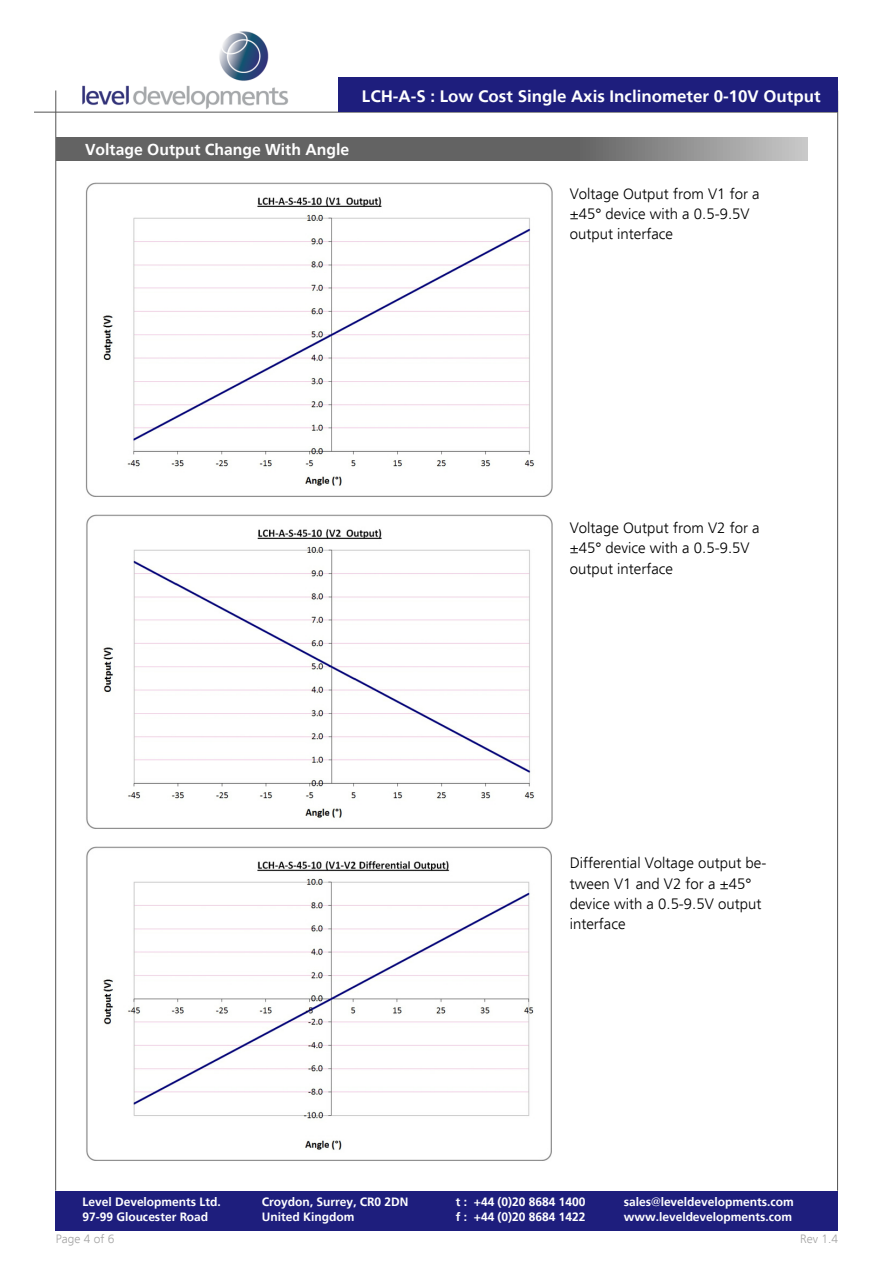
<style>
.page{position:relative;width:893px;height:1263px;background:#fff}
.page>*{position:absolute;margin:0;border:0;box-sizing:border-box;transform-origin:0 0}
.t1{font:700 16.5px "Frutiger";color:#fff}
.t2{font:700 15.75px "Frutiger";color:#fff}
.t3{font:300 15px/20.2px "Frutiger";color:#000}
.t4{font:700 12px/15.1px "Frutiger";color:#fff}
.t5{font:300 12px "Frutiger";color:#a4a4a4}
</style>
<div class="page">
<div style="left:55px;top:1191px;width:783px;height:39px;background:#1e1e7d"></div>
<hr style="left:34px;top:112px;width:804px;height:1px;background:#535353">
<hr style="left:55px;top:90px;width:1px;height:1101px;background:#535353">
<hr style="left:837px;top:91px;width:1px;height:1100px;background:#535353">
<div style="left:339px;top:78px;width:499px;height:34px;background:#1e1e7d"></div>
<img style="left:82px;top:31px;width:207px;height:78px">
<img style="left:85px;top:183px;width:468px;height:314px">
<img style="left:86px;top:514px;width:467px;height:315px">
<img style="left:86px;top:846px;width:466px;height:315px">
<div style="left:803px;top:137px;width:5px;height:24px;background:#c9c9c9"></div>
<div style="left:800px;top:137px;width:5px;height:24px;background:#c8c8c8"></div>
<hr style="left:797px;top:137px;width:4px;height:24px;background:#c6c6c6">
<div style="left:793px;top:137px;width:5px;height:24px;background:#c5c5c5"></div>
<div style="left:790px;top:137px;width:5px;height:24px;background:#c3c3c3"></div>
<div style="left:787px;top:137px;width:5px;height:24px;background:#c2c2c2"></div>
<hr style="left:784px;top:137px;width:4px;height:24px;background:#c0c0c0">
<div style="left:780px;top:137px;width:5px;height:24px;background:#bfbfbf"></div>
<div style="left:777px;top:137px;width:5px;height:24px;background:#bdbdbd"></div>
<div style="left:774px;top:137px;width:5px;height:24px;background:#bcbcbc"></div>
<hr style="left:771px;top:137px;width:4px;height:24px;background:#bbb">
<div style="left:767px;top:137px;width:5px;height:24px;background:#b9b9b9"></div>
<div style="left:764px;top:137px;width:5px;height:24px;background:#b8b8b8"></div>
<div style="left:761px;top:137px;width:5px;height:24px;background:#b6b6b6"></div>
<div style="left:757px;top:137px;width:5px;height:24px;background:#b5b5b5"></div>
<div style="left:754px;top:137px;width:5px;height:24px;background:#b3b3b3"></div>
<div style="left:751px;top:137px;width:5px;height:24px;background:#b2b2b2"></div>
<hr style="left:748px;top:137px;width:4px;height:24px;background:#b0b0b0">
<div style="left:744px;top:137px;width:5px;height:24px;background:#afafaf"></div>
<div style="left:741px;top:137px;width:5px;height:24px;background:#adadad"></div>
<div style="left:738px;top:137px;width:5px;height:24px;background:#acacac"></div>
<hr style="left:735px;top:137px;width:4px;height:24px;background:#aaa">
<div style="left:731px;top:137px;width:5px;height:24px;background:#a9a9a9"></div>
<div style="left:728px;top:137px;width:5px;height:24px;background:#a8a8a8"></div>
<div style="left:725px;top:137px;width:5px;height:24px;background:#a6a6a6"></div>
<hr style="left:722px;top:137px;width:4px;height:24px;background:#a5a5a5">
<div style="left:718px;top:137px;width:5px;height:24px;background:#a3a3a3"></div>
<div style="left:715px;top:137px;width:5px;height:24px;background:#a2a2a2"></div>
<div style="left:712px;top:137px;width:5px;height:24px;background:#a0a0a0"></div>
<hr style="left:709px;top:137px;width:4px;height:24px;background:#9f9f9f">
<div style="left:705px;top:137px;width:5px;height:24px;background:#9d9d9d"></div>
<div style="left:702px;top:137px;width:5px;height:24px;background:#9c9c9c"></div>
<div style="left:699px;top:137px;width:5px;height:24px;background:#9a9a9a"></div>
<hr style="left:696px;top:137px;width:4px;height:24px;background:#999">
<div style="left:692px;top:137px;width:5px;height:24px;background:#989898"></div>
<div style="left:689px;top:137px;width:5px;height:24px;background:#969696"></div>
<hr style="left:686px;top:137px;width:4px;height:24px;background:#959595">
<div style="left:682px;top:137px;width:5px;height:24px;background:#939393"></div>
<div style="left:679px;top:137px;width:5px;height:24px;background:#929292"></div>
<div style="left:676px;top:137px;width:5px;height:24px;background:#909090"></div>
<hr style="left:673px;top:137px;width:4px;height:24px;background:#8f8f8f">
<div style="left:669px;top:137px;width:5px;height:24px;background:#8d8d8d"></div>
<div style="left:666px;top:137px;width:5px;height:24px;background:#8c8c8c"></div>
<div style="left:663px;top:137px;width:5px;height:24px;background:#8a8a8a"></div>
<hr style="left:660px;top:137px;width:4px;height:24px;background:#898989">
<div style="left:656px;top:137px;width:5px;height:24px;background:#888"></div>
<div style="left:653px;top:137px;width:5px;height:24px;background:#868686"></div>
<div style="left:650px;top:137px;width:5px;height:24px;background:#858585"></div>
<hr style="left:647px;top:137px;width:4px;height:24px;background:#838383">
<div style="left:643px;top:137px;width:5px;height:24px;background:#828282"></div>
<div style="left:640px;top:137px;width:5px;height:24px;background:#808080"></div>
<div style="left:637px;top:137px;width:5px;height:24px;background:#7f7f7f"></div>
<hr style="left:634px;top:137px;width:4px;height:24px;background:#7d7d7d">
<div style="left:630px;top:137px;width:5px;height:24px;background:#7c7c7c"></div>
<div style="left:627px;top:137px;width:5px;height:24px;background:#7a7a7a"></div>
<hr style="left:624px;top:137px;width:4px;height:24px;background:#797979">
<div style="left:620px;top:137px;width:5px;height:24px;background:#777"></div>
<div style="left:617px;top:137px;width:5px;height:24px;background:#767676"></div>
<div style="left:614px;top:137px;width:5px;height:24px;background:#757575"></div>
<hr style="left:611px;top:137px;width:4px;height:24px;background:#737373">
<div style="left:607px;top:137px;width:5px;height:24px;background:#727272"></div>
<div style="left:604px;top:137px;width:5px;height:24px;background:#707070"></div>
<div style="left:601px;top:137px;width:5px;height:24px;background:#6f6f6f"></div>
<hr style="left:598px;top:137px;width:4px;height:24px;background:#6d6d6d">
<div style="left:594px;top:137px;width:5px;height:24px;background:#6c6c6c"></div>
<div style="left:591px;top:137px;width:5px;height:24px;background:#6a6a6a"></div>
<div style="left:588px;top:137px;width:5px;height:24px;background:#696969"></div>
<hr style="left:585px;top:137px;width:4px;height:24px;background:#676767">
<div style="left:581px;top:137px;width:5px;height:24px;background:#666"></div>
<div style="left:578px;top:137px;width:5px;height:24px;background:#656565"></div>
<div style="left:92px;top:137px;width:488px;height:24px;background:#636363"></div>
<div style="left:56px;top:137px;width:37px;height:24px;background:#636363"></div>
<p class="t1" style="left:362px;top:90px;width:460px">LCH-A-S : Low Cost Single Axis Inclinometer 0-10V Output</p>
<p class="t2" style="left:85px;top:143px;width:266px">Voltage Output Change With Angle</p>
<p class="t3" style="left:570px;top:185px;width:191px">Voltage Output from V1 for a ±45° device with a 0.5-9.5V output interface</p>
<p class="t3" style="left:570px;top:519px;width:191px">Voltage Output from V2 for a ±45° device with a 0.5-9.5V output interface</p>
<p class="t3" style="left:570px;top:854px;width:198px">Differential Voltage output be&shy;tween V1 and V2 for a ±45° device with a 0.5-9.5V output interface</p>
<p class="t4" style="left:82px;top:1195px;width:140px">Level Developments Ltd.<br>97-99 Gloucester Road</p>
<p class="t4" style="left:262px;top:1195px;width:148px">Croydon, Surrey, CR0 2DN<br>United Kingdom</p>
<p class="t4" style="left:456px;top:1195px;width:131px">t : +44 (0)20 8684 1400 f : +44 (0)20 8684 1422</p>
<p class="t4" style="left:624px;top:1195px;width:172px">sales@leveldevelopments.com www.leveldevelopments.com</p>
<p class="t5" style="left:56px;top:1234px;width:60px">Page 4 of 6</p>
<p class="t5" style="left:800px;top:1234px;width:39px">Rev 1.4</p>
</div>
